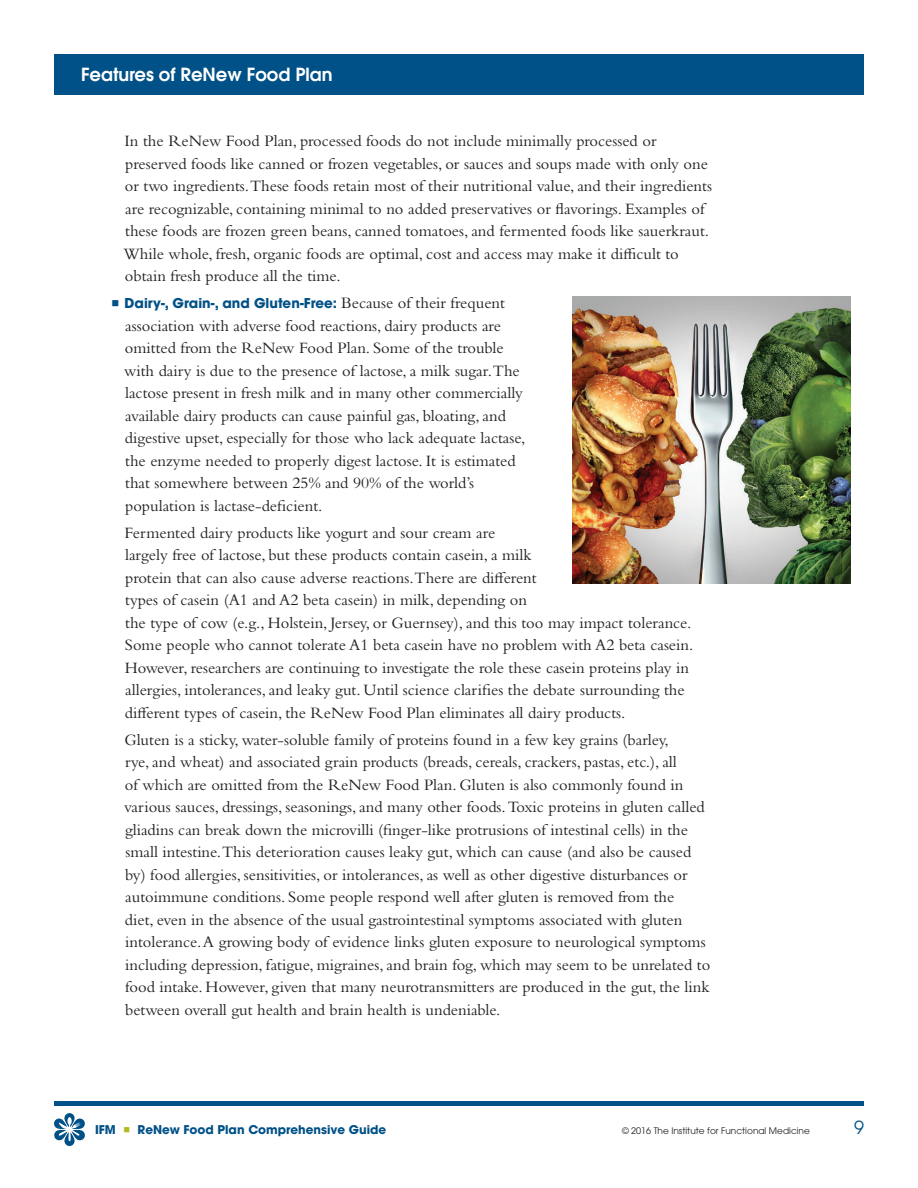
<style>
.page{position:relative;width:918px;height:1188px;background:#fff}
.page>*{position:absolute;margin:0;border:0;box-sizing:border-box;transform-origin:0 0}
.t1{font:600 18px "ITC Avant Garde Std";color:#fff}
.t2{font:18px "ITC Avant Garde Std";color:#005187}
.t3{font:16.5px/22.5px "Bembo Std";color:#231f20}
.t4{font:700 13.5px "ITC Avant Garde Std";color:#005187}
.t5{font:700 12px "ITC Avant Garde Std";color:#005187}
.t6{font:9px "ITC Avant Garde Std";color:#231f20}
.s1{font-family:"Bembo Std";font-weight:400;font-size:16.5px;color:#231f20}
.s2{color:#aebc21}
</style>
<div class="page">
<div style="left:54px;top:1101px;width:810px;height:5px;background:#005187"></div>
<div style="left:54px;top:54px;width:810px;height:40px;background:#005187"></div>
<svg style="left:54px;top:1113px;width:31px;height:33px"></svg>
<img style="left:573px;top:297px;width:277px;height:287px">
<p class="t1" style="left:81px;top:63px;width:253px">Features of ReNew Food Plan</p>
<p class="t3" style="left:123px;top:129px;width:590px">In the ReNew Food Plan, processed foods do not include minimally processed or preserved foods like canned or frozen vegetables, or sauces and soups made with only one or two ingredients.These foods retain most of their nutritional value, and their ingredients are recognizable, containing minimal to no added preservatives or flavorings. Examples of these foods are frozen green beans, canned tomatoes, and fermented foods like sauerkraut.<br>While whole, fresh, organic foods are optimal, cost and access may make it difficult to obtain fresh produce all the time.</p>
<p class="t4" style="left:112px;top:294px;width:395px">■ Dairy-, Grain-, and Gluten-Free: <span class="s1">Because of their frequent</span></p>
<p class="t3" style="left:124px;top:314px;width:403px">association with adverse food reactions, dairy products are omitted from the ReNew Food Plan. Some of the trouble with dairy is due to the presence of lactose, a milk sugar.The lactose present in fresh milk and in many other commercially available dairy products can cause painful gas, bloating, and digestive upset, especially for those who lack adequate lactase, the enzyme needed to properly digest lactose. It is estimated that somewhere between 25% and 90% of the world’s population is lactase-deficient.</p>
<p class="t3" style="left:124px;top:521px;width:570px">Fermented dairy products like yogurt and sour cream are<br>largely free of lactose, but these products contain casein, a milk<br>protein that can also cause adverse reactions.There are different<br>types of casein (A1 and A2 beta casein) in milk, depending on<br>the type of cow (e.g., Holstein, Jersey, or Guernsey), and this too may impact tolerance.<br>Some people who cannot tolerate A1 beta casein have no problem with A2 beta casein.<br>However, researchers are continuing to investigate the role these casein proteins play in allergies, intolerances, and leaky gut. Until science clarifies the debate surrounding the different types of casein, the ReNew Food Plan eliminates all dairy products.</p>
<p class="t3" style="left:124px;top:728px;width:588px">Gluten is a sticky, water-soluble family of proteins found in a few key grains (barley,<br>rye, and wheat) and associated grain products (breads, cereals, crackers, pastas, etc.), all<br>of which are omitted from the ReNew Food Plan. Gluten is also commonly found in various sauces, dressings, seasonings, and many other foods. Toxic proteins in gluten called gliadins can break down the microvilli (finger-like protrusions of intestinal cells) in the small intestine.This deterioration causes leaky gut, which can cause (and also be caused by) food allergies, sensitivities, or intolerances, as well as other digestive disturbances or autoimmune conditions. Some people respond well after gluten is removed from the<br>diet, even in the absence of the usual gastrointestinal symptoms associated with gluten intolerance. A growing body of evidence links gluten exposure to neurological symptoms including depression, fatigue, migraines, and brain fog, which may seem to be unrelated to food intake. However, given that many neurotransmitters are produced in the gut, the link between overall gut health and brain health is undeniable.</p>
<p class="t5" style="left:95px;top:1122px;width:293px">IFM <span class="s2">■</span> ReNew Food Plan Comprehensive Guide</p>
<p class="t2" style="left:854px;top:1116px;width:11px">9</p>
<p class="t6" style="left:622px;top:1125px;width:189px">© 2016 The Institute for Functional Medicine</p>
</div>
